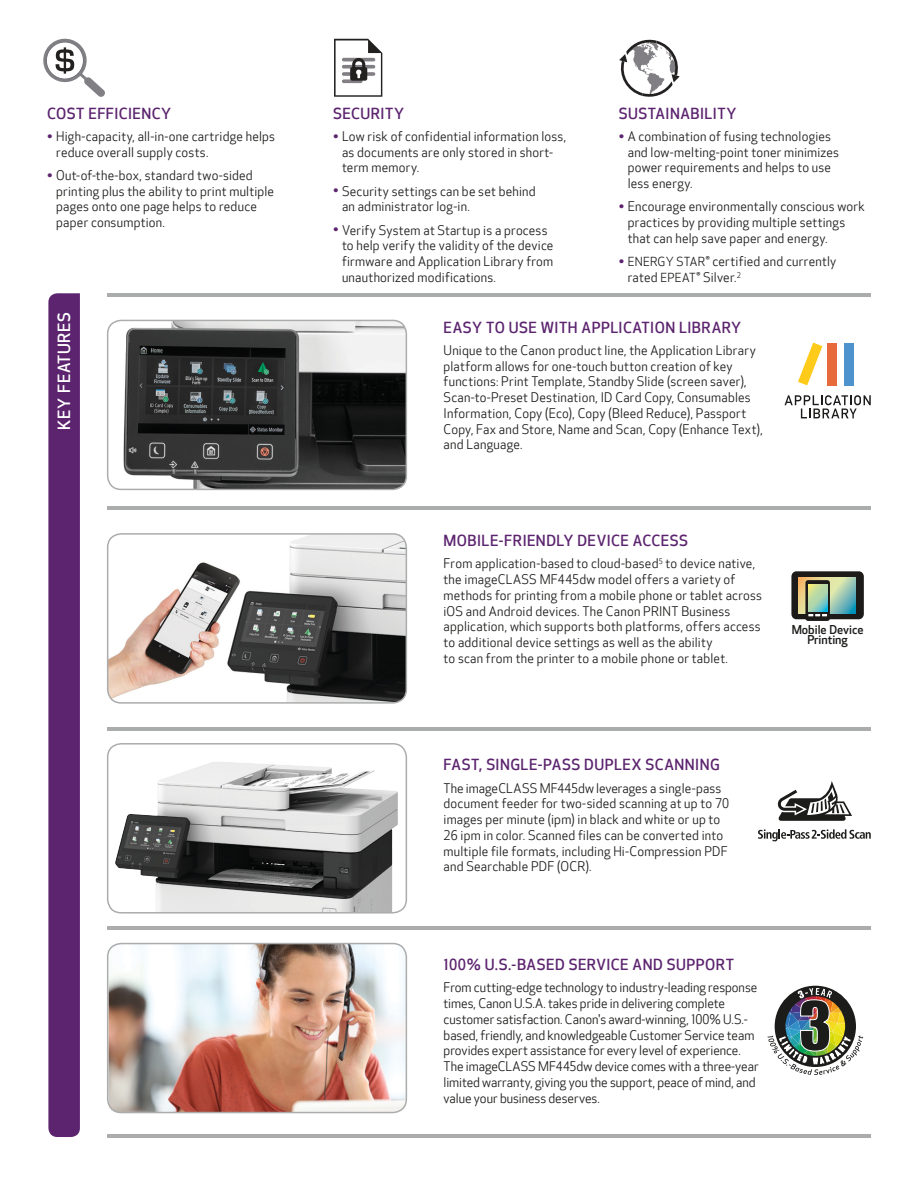
<style>
.page{position:relative;width:918px;height:1188px;background:#fff}
.page>*{position:absolute;margin:0;border:0;box-sizing:border-box;transform-origin:0 0}
.t1{font:62.4px "Impact";color:#1c1c1a}
.t2{font:500 16.5px "Optic Sans 301";letter-spacing:.04em;color:#fff}
.Title_1{font:500 15px "Optic Sans 301";letter-spacing:.03em;color:#5c246f}
.Into_Paragraph{font:500 15px "Optic Sans 301";letter-spacing:.03em;color:#5c246f}
.Key_Features{font:12.75px/15.8px "Optic Sans 201";letter-spacing:.015em;color:#1c1b1a}
.t3{font:500 12px/10.8px "Optic Sans 301";color:#1c1b1a;text-align:center}
.s1{font-size:15px;color:#5c246f}
.s2{font-size:12px}
</style>
<div class="page">
<svg style="left:619px;top:39px;width:61px;height:58px"></svg>
<img style="left:108px;top:320px;width:298px;height:169px">
<div style="left:107px;top:320px;width:300px;height:170px;border:2px solid #abacac;border-radius:14px"></div>
<img style="left:109px;top:745px;width:296px;height:166px">
<div style="left:107px;top:743px;width:300px;height:171px;border:2px solid #abacac;border-radius:14px"></div>
<div style="left:48px;top:293px;width:32px;height:844px;background:#5c246f"></div>
<hr style="left:107px;top:507px;width:764px;height:3px;background:#abacac">
<hr style="left:107px;top:293px;width:764px;height:3px;background:#abacac">
<hr style="left:107px;top:727px;width:764px;height:3px;background:#abacac">
<hr style="left:107px;top:926px;width:764px;height:3px;background:#abacac">
<hr style="left:107px;top:1134px;width:764px;height:3px;background:#abacac">
<div style="left:827px;top:343px;width:10px;height:42px;background:#e66a3b"></div>
<div style="left:844px;top:343px;width:10px;height:42px;background:#4e93ce"></div>
<svg style="left:798px;top:343px;width:24px;height:42px"></svg>
<svg style="left:785px;top:395px;width:86px;height:23px"></svg>
<svg style="left:777px;top:781px;width:75px;height:40px"></svg>
<svg style="left:758px;top:829px;width:113px;height:12px"></svg>
<svg style="left:43px;top:38px;width:62px;height:59px"></svg>
<svg style="left:334px;top:39px;width:48px;height:58px"></svg>
<img style="left:109px;top:535px;width:296px;height:166px">
<div style="left:107px;top:533px;width:300px;height:171px;border:2px solid #abacac;border-radius:14px"></div>
<img style="left:109px;top:944px;width:297px;height:169px">
<div style="left:107px;top:943px;width:300px;height:170px;border:2px solid #abacac;border-radius:14px"></div>
<img style="left:768px;top:986px;width:95px;height:89px">
<div style="left:791px;top:571px;width:73px;height:48px;background:#1c1b1a;border-radius:5px"></div>
<svg style="left:799px;top:577px;width:57px;height:36px"></svg>
<svg style="left:805px;top:580px;width:25px;height:41px"></svg>
<svg style="left:808px;top:585px;width:19px;height:27px"></svg>
<svg style="left:808px;top:614px;width:19px;height:2px"></svg>
<h1 class="Title_1" style="left:47px;top:105px;width:126px">COST EFFICIENCY</h1>
<p class="Key_Features" style="left:56px;top:129px;width:220px;text-indent:-9px"><span class="s1">•</span> High-capacity, all-in-one cartridge helps reduce overall supply costs.</p>
<p class="Key_Features" style="left:56px;top:168px;width:219px;text-indent:-9px"><span class="s1">•</span> Out-of-the-box, standard two-sided printing plus the ability to print multiple pages onto one page helps to reduce paper consumption.</p>
<h1 class="Title_1" style="left:333px;top:105px;width:73px">SECURITY</h1>
<p class="Key_Features" style="left:342px;top:129px;width:226px;text-indent:-9px"><span class="s1">•</span> Low risk of confidential information loss, as documents are only stored in short&shy;term memory.</p>
<p class="Key_Features" style="left:342px;top:184px;width:195px;text-indent:-9px"><span class="s1">•</span> Security settings can be set behind an administrator log-in.</p>
<p class="Key_Features" style="left:342px;top:223px;width:213px;text-indent:-9px"><span class="s1">•</span> Verify System at Startup is a process to help verify the validity of the device firmware and Application Library from unauthorized modifications.</p>
<h1 class="Title_1" style="left:619px;top:105px;width:119px">SUSTAINABILITY</h1>
<p class="Key_Features" style="left:628px;top:129px;width:213px;text-indent:-9px"><span class="s1">•</span> A combination of fusing technologies and low-melting-point toner minimizes power requirements and helps to use less energy.</p>
<p class="Key_Features" style="left:628px;top:199px;width:239px;text-indent:-9px"><span class="s1">•</span> Encourage environmentally conscious work practices by providing multiple settings that can help save paper and energy.</p>
<p class="Key_Features" style="left:628px;top:254px;width:210px;text-indent:-9px"><span class="s1">•</span> <span class="s2">ENERGY STAR</span>® certified and currently rated <span class="s2">EPEAT</span>® Silver.<sup>2</sup></p>
<p class="t2" style="left:55px;top:430px;width:119px;rotate:-90deg">KEY FEATURES</p>
<h1 class="Title_1" style="left:444px;top:319px;width:299px">EASY TO USE WITH APPLICATION LIBRARY</h1>
<p class="Key_Features" style="left:444px;top:343px;width:321px">Unique to the Canon product line, the Application Library platform allows for one-touch button creation of key functions: Print Template, Standby Slide (screen saver), Scan-to-Preset Destination, ID Card Copy, Consumables Information, Copy (Eco), Copy (Bleed Reduce), Passport Copy, Fax and Store, Name and Scan, Copy (Enhance Text), and Language.</p>
<h1 class="Title_1" style="left:444px;top:532px;width:246px">MOBILE-FRIENDLY DEVICE ACCESS</h1>
<p class="Key_Features" style="left:444px;top:556px;width:320px">From application-based to cloud-based<sup>5</sup> to device native, the imageCLASS MF445dw model offers a variety of methods for printing from a mobile phone or tablet across iOS and Android devices. The Canon PRINT Business application, which supports both platforms, offers access to additional device settings as well as the ability<br>to scan from the printer to a mobile phone or tablet.</p>
<p class="t3" style="left:792px;top:625px;width:73px">Mobile Device<br>Printing</p>
<p class="Into_Paragraph" style="left:444px;top:756px;width:278px">FAST, SINGLE-PASS DUPLEX SCANNING</p>
<p class="Key_Features" style="left:444px;top:780px;width:287px">The imageCLASS MF445dw leverages a single-pass document feeder for two-sided scanning at up to 70 images per minute (ipm) in black and white or up to 26 ipm in color. Scanned files can be converted into multiple file formats, including Hi-Compression PDF and Searchable PDF (OCR).</p>
<p class="Into_Paragraph" style="left:444px;top:956px;width:292px">100% U.S.-BASED SERVICE AND SUPPORT</p>
<p class="Key_Features" style="left:444px;top:980px;width:317px">From cutting-edge technology to industry-leading response times, Canon U.S.A. takes pride in delivering complete customer satisfaction. Canon's award-winning, 100% U.S.- based, friendly, and knowledgeable Customer Service team provides expert assistance for every level of experience.<br>The imageCLASS MF445dw device comes with a three-year limited warranty, giving you the support, peace of mind, and value your business deserves.</p>
<h1 class="t1" style="left:799px;top:977px;width:35px">3</h1>
</div>
